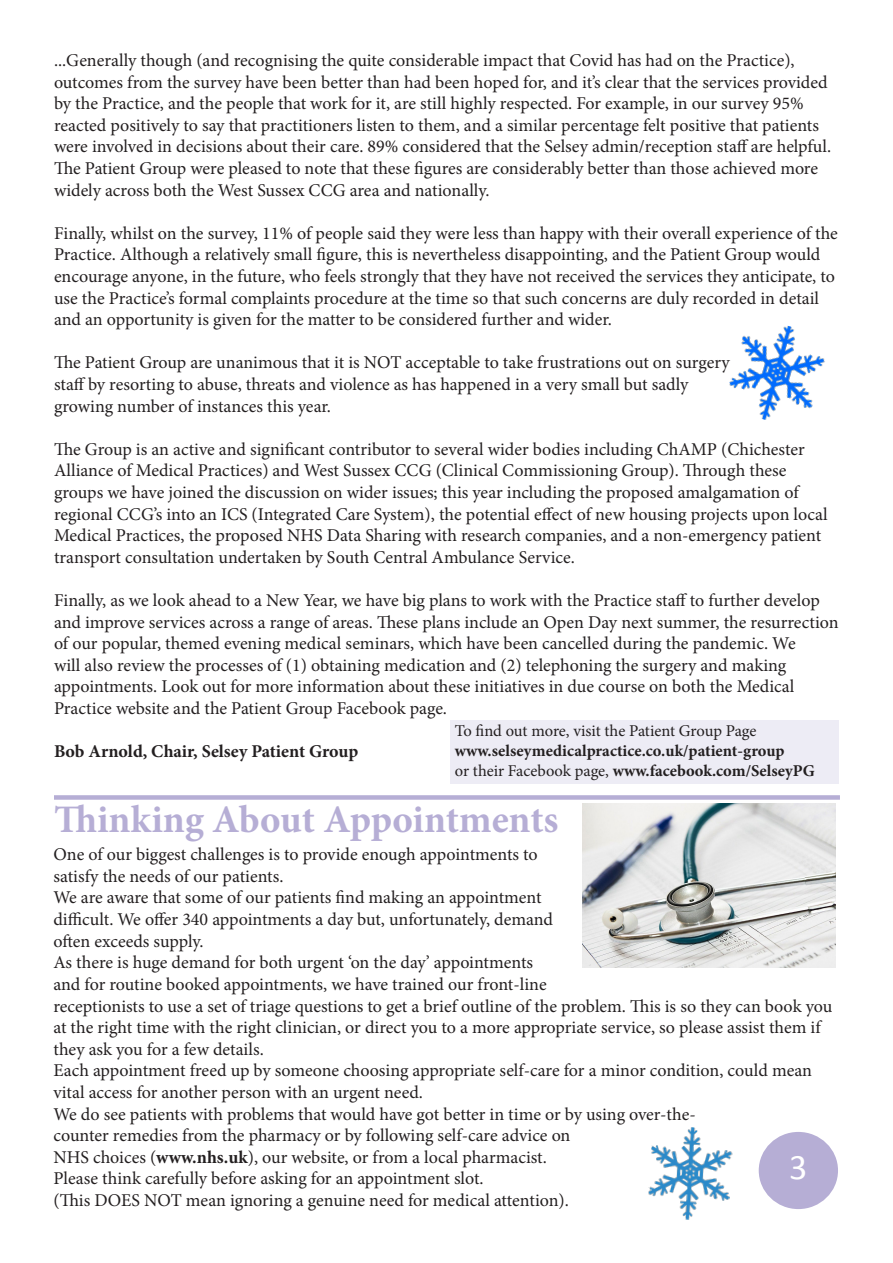
<style>
.page{position:relative;width:893px;height:1263px;background:#fff}
.page>*{position:absolute;margin:0;border:0;box-sizing:border-box;transform-origin:0 0}
.t1{font:700 39px "Minion Pro";letter-spacing:-.005em;color:#b6aed5}
.t2{font:36px "Calibri";color:#fff}
.t3{font:18px/21.6px "Minion Pro";color:#231f20}
.t4{font:700 18px "Minion Pro";letter-spacing:-.005em;color:#231f20}
.t5{font:700 16.5px/19.8px "Minion Pro";letter-spacing:.005em;color:#231f20}
.t6{font:16.5px "Minion Pro";letter-spacing:-.01em;color:#231f20}
.s1{font-weight:400}
.s2{font-weight:700}
</style>
<div class="page">
<div style="left:759px;top:1132px;width:79px;height:77px;background:#b6aed5;border-radius:50%"></div>
<div style="left:450px;top:720px;width:389px;height:63px;background:#edecf5"></div>
<div style="left:54px;top:795px;width:786px;height:5px;background:#b6aed5"></div>
<img style="left:583px;top:804px;width:252px;height:164px">
<img style="left:729px;top:326px;width:96px;height:94px">
<img style="left:648px;top:1127px;width:85px;height:93px">
<p class="t3" style="left:54px;top:49px;width:779px">...Generally though (and recognising the quite considerable impact that Covid has had on the Practice), outcomes from the survey have been better than had been hoped for, and it’s clear that the services provided by the Practice, and the people that work for it, are still highly respected. For example, in our survey 95% reacted positively to say that practitioners listen to them, and a similar percentage felt positive that patients were involved in decisions about their care. 89% considered that the Selsey admin/reception staff are helpful.<br>The Patient Group were pleased to note that these figures are considerably better than those achieved more widely across both the West Sussex CCG area and nationally.</p>
<p class="t3" style="left:54px;top:222px;width:785px">Finally, whilst on the survey, 11% of people said they were less than happy with their overall experience of the Practice. Although a relatively small figure, this is nevertheless disappointing, and the Patient Group would encourage anyone, in the future, who feels strongly that they have not received the services they anticipate, to use the Practice’s formal complaints procedure at the time so that such concerns are duly recorded in detail and an opportunity is given for the matter to be considered further and wider.</p>
<p class="t3" style="left:54px;top:352px;width:677px">The Patient Group are unanimous that it is NOT acceptable to take frustrations out on surgery staff by resorting to abuse, threats and violence as has happened in a very small but sadly growing number of instances this year.</p>
<p class="t3" style="left:54px;top:438px;width:775px">The Group is an active and significant contributor to several wider bodies including ChAMP (Chichester Alliance of Medical Practices) and West Sussex CCG (Clinical Commissioning Group). Through these groups we have joined the discussion on wider issues; this year including the proposed amalgamation of regional CCG’s into an ICS (Integrated Care System), the potential effect of new housing projects upon local Medical Practices, the proposed NHS Data Sharing with research companies, and a non-emergency patient transport consultation undertaken by South Central Ambulance Service.</p>
<p class="t3" style="left:54px;top:589px;width:786px">Finally, as we look ahead to a New Year, we have big plans to work with the Practice staff to further develop and improve services across a range of areas. These plans include an Open Day next summer, the resurrection of our popular, themed evening medical seminars, which have been cancelled during the pandemic. We<br>will also review the processes of (1) obtaining medication and (2) telephoning the surgery and making appointments. Look out for more information about these initiatives in due course on both the Medical Practice website and the Patient Group Facebook page.</p>
<p class="t4" style="left:54px;top:739px;width:306px">Bob Arnold, Chair, Selsey Patient Group</p>
<p class="t6" style="left:455px;top:720px;width:303px">To find out more, visit the Patient Group Page</p>
<p class="t5" style="left:455px;top:741px;width:362px">www.selseymedicalpractice.co.uk/patient-group<br><span class="s1">or their Facebook page,</span> www.facebook.com/SelseyPG</p>
<h1 class="t1" style="left:54px;top:792px;width:506px">Thinking About Appointments</h1>
<p class="t3" style="left:53px;top:844px;width:780px">One of our biggest challenges is to provide enough appointments to<br>satisfy the needs of our patients.<br>We are aware that some of our patients find making an appointment<br>difficult. We offer 340 appointments a day but, unfortunately, demand<br>often exceeds supply.<br>As there is huge demand for both urgent ‘on the day’ appointments<br>and for routine booked appointments, we have trained our front-line<br>receptionists to use a set of triage questions to get a brief outline of the problem. This is so they can book you at the right time with the right clinician, or direct you to a more appropriate service, so please assist them if they ask you for a few details.<br>Each appointment freed up by someone choosing appropriate self-care for a minor condition, could mean vital access for another person with an urgent need.<br>We do see patients with problems that would have got better in time or by using over-the-<br>counter remedies from the pharmacy or by following self-care advice on<br>NHS choices (<span class="s2">www.nhs.uk</span>), our website, or from a local pharmacist.<br>Please think carefully before asking for an appointment slot.<br>(This DOES NOT mean ignoring a genuine need for medical attention).</p>
<h2 class="t2" style="left:789px;top:1144px;width:20px">3</h2>
</div>
